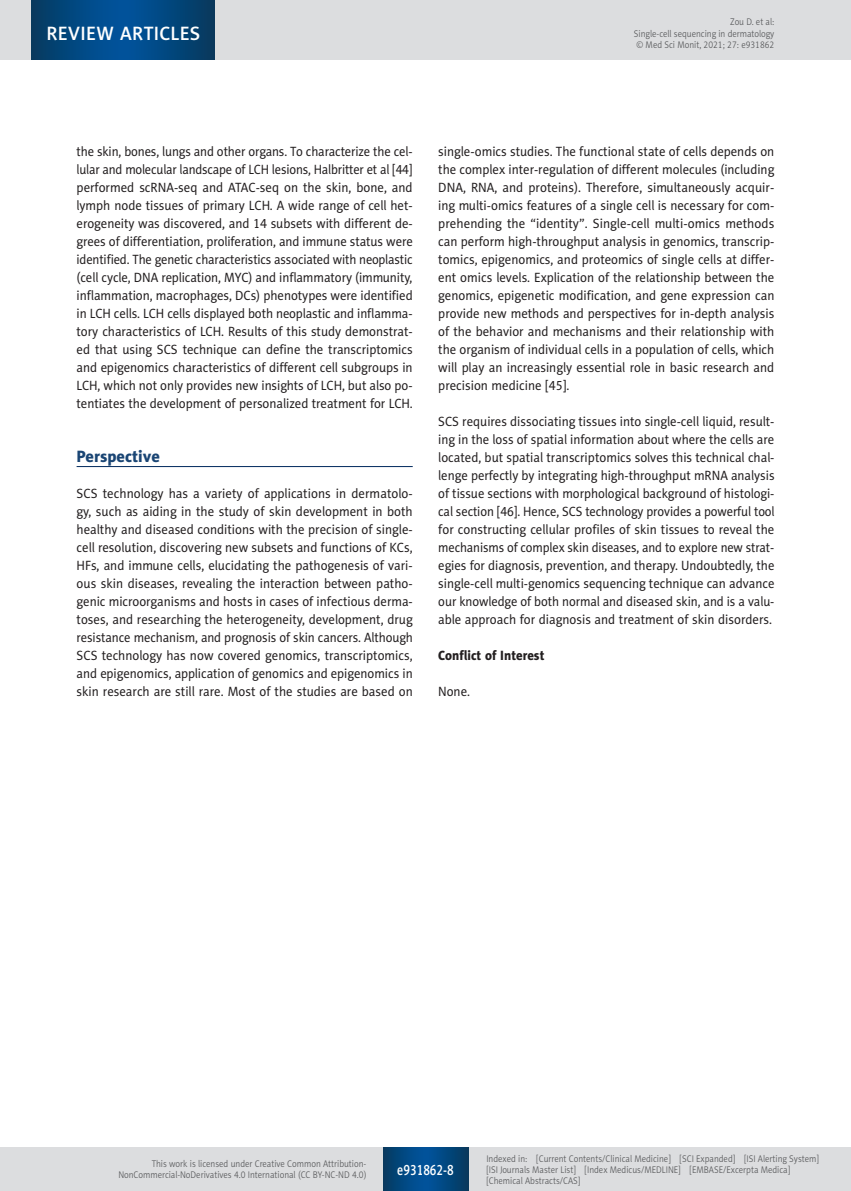
<style>
.page{position:relative;width:851px;height:1191px;background:#fff}
.page>*{position:absolute;margin:0;border:0;box-sizing:border-box;transform-origin:0 0}
.t1{font:19.5px "Naomi Sans EFN Medium";letter-spacing:.015em;color:#fff}
.MSM_Headline_1{font:16.5px "Naomi Sans EFN Heavy";color:#1a4574}
.t2{font:15px "Naomi Sans EFN Medium";color:#fff;scale:.8 1}
.MSM_Body{font:13.5px/18px "Naomi Sans EFN";color:#231f20;text-align:justify;scale:.95 1}
.MSM_Body-2{font:13.5px/18px "Naomi Sans EFN";color:#231f20;text-align:justify;scale:.94 1}
.MSM_Headline_2{font:13.5px "Naomi Sans EFN Heavy";color:#231f20;scale:.95 1}
.t3{font:9.75px/11.2px "Naomi Sans EFN Light";color:#57585a;scale:.9 1}
</style>
<div class="page">
<hr style="left:77px;top:466px;width:335px;height:1px;background:#00295c">
<div style="left:0;top:1148px;width:850px;height:43px;background:#dcdddf"></div>
<svg style="left:383px;top:1147px;width:85px;height:43px"></svg>
<div style="left:0;top:0;width:850px;height:60px;background:#dcdddf"></div>
<hr style="left:850px;top:0;width:1px;height:60px;background:#dcdddf">
<svg style="left:32px;top:0;width:183px;height:60px"></svg>
<h1 class="t1" style="left:46px;top:22px;width:155px">REVIEW ARTICLES</h1>
<p class="t3" style="left:634px;top:16px;width:157px;text-align:justify;text-indent:96px">Zou D. et al:<br>Single-cell sequencing in dermatology © Med Sci Monit, 2021; 27: e931862</p>
<p class="MSM_Body-2" style="left:77px;top:142px;width:359px">the skin, bones, lungs and other organs. To characterize the cel&shy;lular and molecular landscape of LCH lesions, Halbritter et al [44] performed scRNA-seq and ATAC-seq on the skin, bone, and lymph node tissues of primary LCH. A wide range of cell het&shy;erogeneity was discovered, and 14 subsets with different de&shy;grees of differentiation, proliferation, and immune status were identified. The genetic characteristics associated with neoplastic (cell cycle, DNA replication, MYC) and inflammatory (immunity, inflammation, macrophages, DCs) phenotypes were identified in LCH cells. LCH cells displayed both neoplastic and inflamma&shy;tory characteristics of LCH. Results of this study demonstrat&shy;ed that using SCS technique can define the transcriptomics and epigenomics characteristics of different cell subgroups in LCH, which not only provides new insights of LCH, but also po&shy;tentiates the development of personalized treatment for LCH.</p>
<p class="MSM_Headline_1" style="left:77px;top:446px;width:85px">Perspective</p>
<p class="MSM_Body" style="left:77px;top:484px;width:355px">SCS technology has a variety of applications in dermatolo&shy;gy, such as aiding in the study of skin development in both healthy and diseased conditions with the precision of single&shy;cell resolution, discovering new subsets and functions of KCs, HFs, and immune cells, elucidating the pathogenesis of vari&shy;ous skin diseases, revealing the interaction between patho&shy;genic microorganisms and hosts in cases of infectious derma&shy;toses, and researching the heterogeneity, development, drug resistance mechanism, and prognosis of skin cancers. Although SCS technology has now covered genomics, transcriptomics, and epigenomics, application of genomics and epigenomics in skin research are still rare. Most of the studies are based on</p>
<p class="MSM_Body" style="left:438px;top:142px;width:355px">single-omics studies. The functional state of cells depends on the complex inter-regulation of different molecules (including DNA, RNA, and proteins). Therefore, simultaneously acquir&shy;ing multi-omics features of a single cell is necessary for com&shy;prehending the “identity”. Single-cell multi-omics methods can perform high-throughput analysis in genomics, transcrip&shy;tomics, epigenomics, and proteomics of single cells at differ&shy;ent omics levels. Explication of the relationship between the genomics, epigenetic modification, and gene expression can provide new methods and perspectives for in-depth analysis of the behavior and mechanisms and their relationship with the organism of individual cells in a population of cells, which will play an increasingly essential role in basic research and precision medicine [45].</p>
<p class="MSM_Body" style="left:438px;top:412px;width:355px">SCS requires dissociating tissues into single-cell liquid, result&shy;ing in the loss of spatial information about where the cells are located, but spatial transcriptomics solves this technical chal&shy;lenge perfectly by integrating high-throughput mRNA analysis of tissue sections with morphological background of histologi&shy;cal section [46]. Hence, SCS technology provides a powerful tool for constructing cellular profiles of skin tissues to reveal the mechanisms of complex skin diseases, and to explore new strat&shy;egies for diagnosis, prevention, and therapy. Undoubtedly, the single-cell multi-genomics sequencing technique can advance our knowledge of both normal and diseased skin, and is a valu&shy;able approach for diagnosis and treatment of skin disorders.</p>
<p class="MSM_Headline_2" style="left:438px;top:647px;width:113px">Conflict of Interest</p>
<p class="MSM_Body" style="left:438px;top:682px;width:35px">None.</p>
<p class="t3" style="left:118px;top:1158px;width:277px;text-align:right">This work is licensed under Creative Common Attribution-<br>NonCommercial-NoDerivatives 4.0 International (CC BY-NC-ND 4.0)</p>
<p class="t2" style="left:397px;top:1160px;width:72px">e931862-8</p>
<p class="t3" style="left:486px;top:1152px;width:371px">Indexed in: [Current Contents/Clinical Medicine] [SCI Expanded] [ISI Alerting System] [ISI Journals Master List] [Index Medicus/MEDLINE] [EMBASE/Excerpta Medica] [Chemical Abstracts/CAS]</p>
</div>
